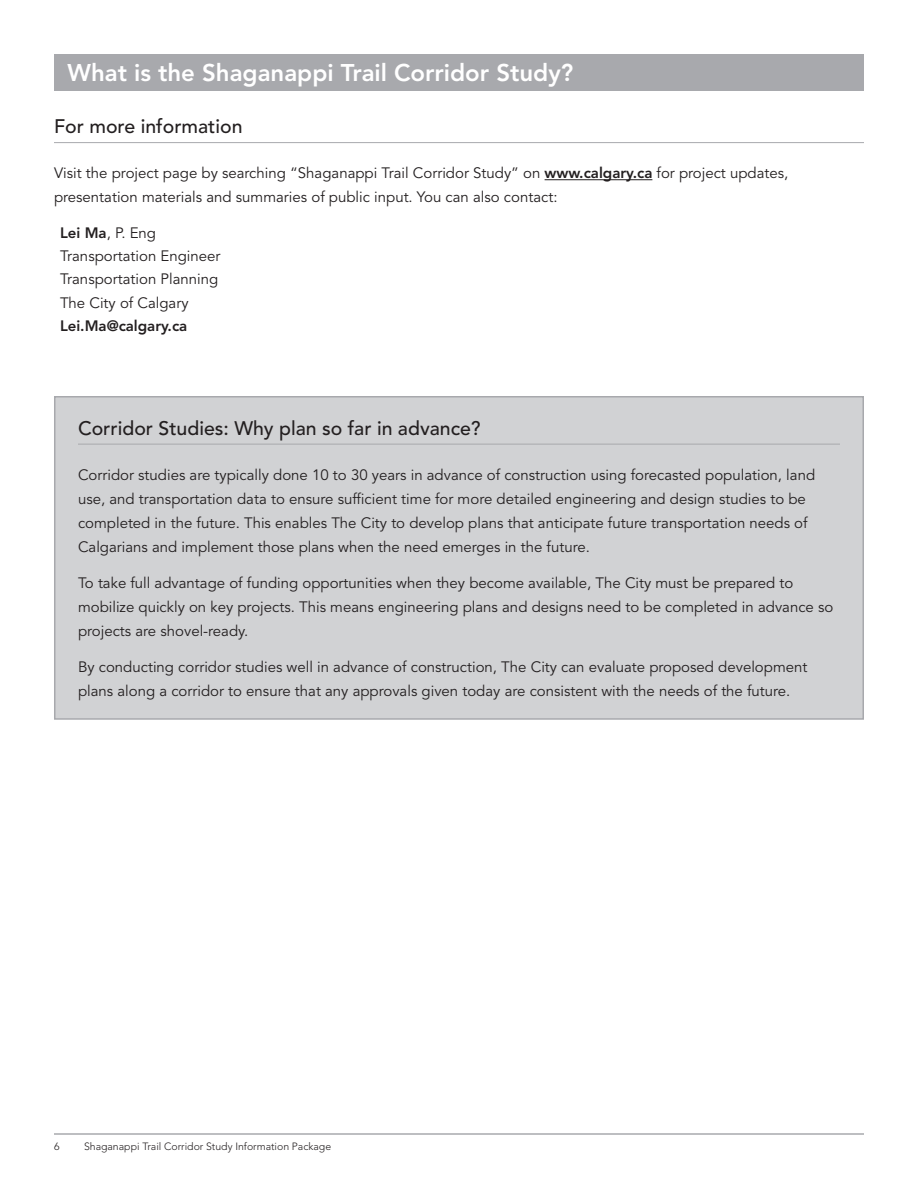
<style>
.page{position:relative;width:918px;height:1188px;background:#fff}
.page>*{position:absolute;margin:0;border:0;box-sizing:border-box;transform-origin:0 0}
.t1{font:800 24px "Avenir";color:#fff}
.MainHeader{font:500 19.5px "Avenir";color:#231f20}
.MainText{font:15px/24px "Avenir LT Std";color:#231f20}
.MainText-2{font:800 15px "Avenir LT Std";color:#231f20}
.t2{font:300 10.5px "Avenir LT Std";color:#231f20}
.s1{font-weight:800}
</style>
<div class="page">
<hr style="left:54px;top:1133px;width:810px;height:2px;background:#a8a9ad">
<hr style="left:54px;top:142px;width:810px;height:1px;background:#a8a9ad">
<hr style="left:545px;top:179px;width:107px;height:1px;background:#231f20">
<div style="left:54px;top:54px;width:810px;height:36px;background:#a8a9ad"></div>
<div style="left:55px;top:397px;width:808px;height:322px;background:#d1d2d4"></div>
<hr style="left:78px;top:444px;width:762px;height:1px;background:#a8a9ad">
<div style="left:54px;top:396px;width:810px;height:324px;border:2px solid #a8a9ad"></div>
<p class="t1" style="left:68px;top:59px;width:507px">What is the Shaganappi Trail Corridor Study?</p>
<p class="MainHeader" style="left:54px;top:115px;width:190px">For more information</p>
<p class="MainText" style="left:54px;top:162px;width:736px">Visit the project page by searching “Shaganappi Trail Corridor Study” on <span class="s1">www.calgary.ca</span> for project updates, presentation materials and summaries of public input. You can also contact:</p>
<p class="MainText" style="left:60px;top:221px;width:98px"><span class="s1">Lei Ma</span>, P. Eng</p>
<p class="MainText" style="left:60px;top:244px;width:162px">Transportation Engineer</p>
<p class="MainText" style="left:60px;top:268px;width:160px">Transportation Planning</p>
<p class="MainText" style="left:60px;top:291px;width:130px">The City of Calgary</p>
<p class="MainText-2" style="left:60px;top:317px;width:129px">Lei.Ma@calgary.ca</p>
<p class="MainHeader" style="left:78px;top:417px;width:404px">Corridor Studies: Why plan so far in advance?</p>
<p class="MainText" style="left:78px;top:463px;width:739px">Corridor studies are typically done 10 to 30 years in advance of construction using forecasted population, land use, and transportation data to ensure sufficient time for more detailed engineering and design studies to be completed in the future. This enables The City to develop plans that anticipate future transportation needs of Calgarians and implement those plans when the need emerges in the future.</p>
<p class="MainText" style="left:78px;top:571px;width:757px">To take full advantage of funding opportunities when they become available, The City must be prepared to mobilize quickly on key projects. This means engineering plans and designs need to be completed in advance so projects are shovel-ready.</p>
<p class="MainText" style="left:78px;top:655px;width:731px">By conducting corridor studies well in advance of construction, The City can evaluate proposed development plans along a corridor to ensure that any approvals given today are consistent with the needs of the future.</p>
<p class="t2" style="left:54px;top:1140px;width:7px">6</p>
<p class="t2" style="left:84px;top:1140px;width:249px">Shaganappi Trail Corridor Study Information Package</p>
</div>
